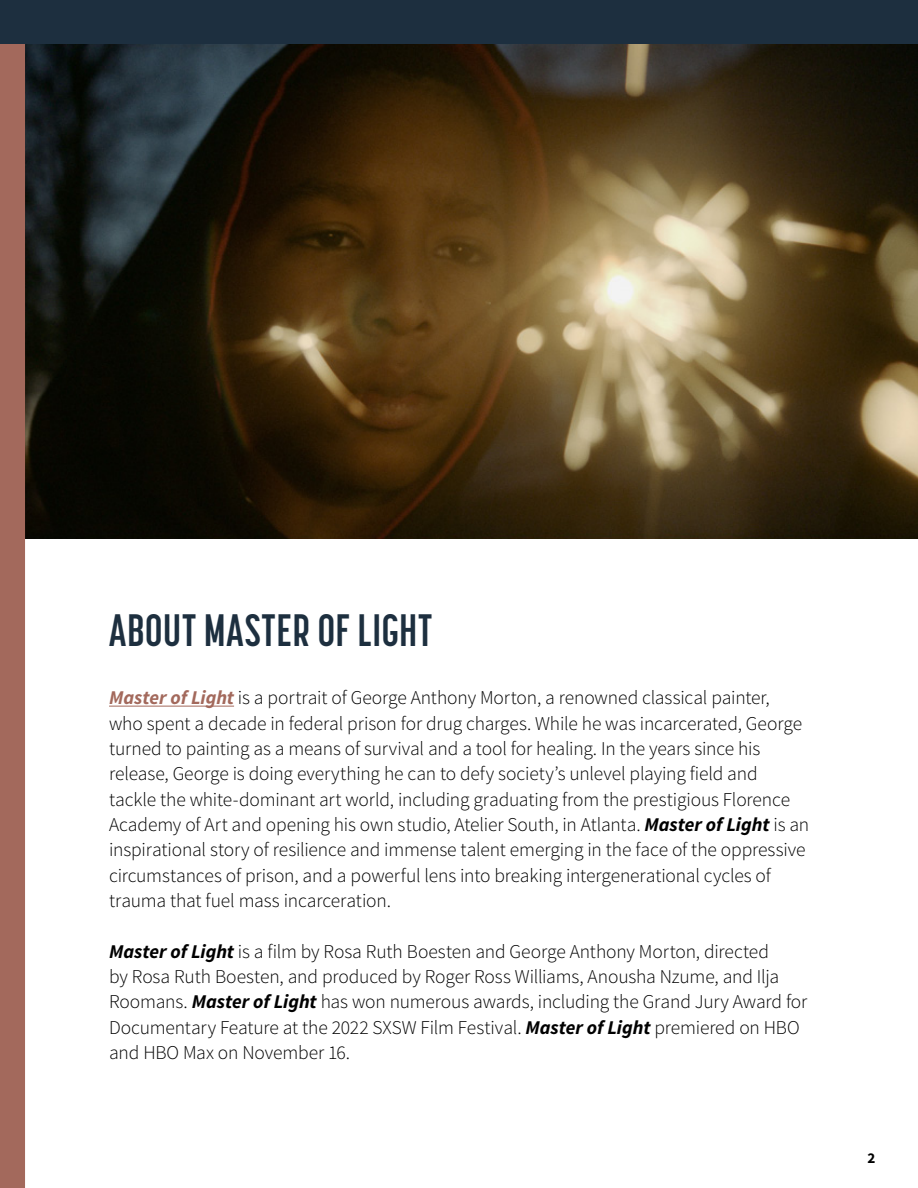
<style>
.page{position:relative;width:918px;height:1188px;background:#fff}
.page>*{position:absolute;margin:0;border:0;box-sizing:border-box;transform-origin:0 0}
.t1{font:700 45px "Korolev Compressed";letter-spacing:.015em;color:#1d2f3f}
.t2{font:300 19.5px/25.3px "Source Sans Pro";letter-spacing:-.01em;color:#000}
.t3{font:700 15px "Source Sans Pro";color:#000}
.s1{font-weight:700;font-style:italic;color:#a3695c}
.s2{font-weight:700;font-style:italic}
</style>
<div class="page">
<hr style="left:109px;top:706px;width:125px;height:1px;background:#a3695c">
<img style="left:25px;top:43px;width:893px;height:495px">
<div style="left:0;top:0;width:24px;height:1188px;background:#a3695c"></div>
<div style="left:0;top:0;width:25px;height:1188px;border:2px solid #a3695c"></div>
<div style="left:0;top:0;width:918px;height:43px;background:#1d2f3f"></div>
<h1 class="t1" style="left:109px;top:605px;width:325px">ABOUT MASTER OF LIGHT</h1>
<p class="t2" style="left:109px;top:685px;width:702px"><span class="s1">Master of Light</span> is a portrait of George Anthony Morton, a renowned classical painter,<br>who spent a decade in federal prison for drug charges. While he was incarcerated, George turned to painting as a means of survival and a tool for healing. In the years since his release, George is doing everything he can to defy society’s unlevel playing field and tackle the white-dominant art world, including graduating from the prestigious Florence Academy of Art and opening his own studio, Atelier South, in Atlanta. <span class="s2">Master of Light</span> is an inspirational story of resilience and immense talent emerging in the face of the oppressive circumstances of prison, and a powerful lens into breaking intergenerational cycles of trauma that fuel mass incarceration.</p>
<p class="t2" style="left:109px;top:939px;width:700px"><span class="s2">Master of Light</span> is a film by Rosa Ruth Boesten and George Anthony Morton, directed<br>by Rosa Ruth Boesten, and produced by Roger Ross Williams, Anousha Nzume, and Ilja Roomans. <span class="s2">Master of Light</span> has won numerous awards, including the Grand Jury Award for Documentary Feature at the 2022 SXSW Film Festival. <span class="s2">Master of Light</span> premiered on HBO and HBO Max on November 16.</p>
<p class="t3" style="left:868px;top:1149px;width:9px">2</p>
</div>
